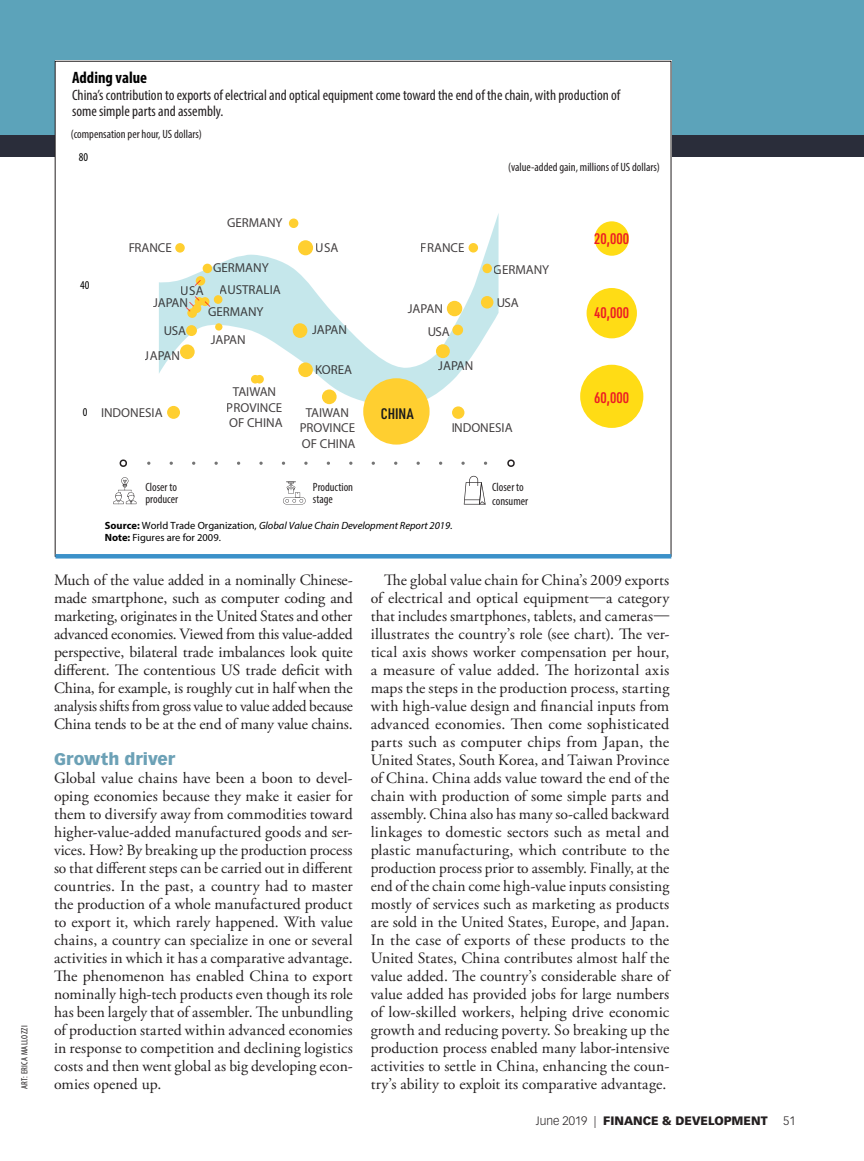
<style>
.page{position:relative;width:864px;height:1161px;background:#fff}
.page>*{position:absolute;margin:0;border:0;box-sizing:border-box;transform-origin:0 0}
.GLOBAL_-_Subhead{font:900 16.5px "Vectora LT Std";color:#6ca1b6}
.t1{font:700 condensed 16.5px "Myriad Pro";color:#000}
.GLOBAL_-_Body_Copy{font:15.75px/18px "Adobe Garamond Pro";letter-spacing:-.005em;color:#231f20;text-align:justify}
.t2{font:condensed 15px/16.5px "Myriad Pro";color:#231f20}
.t3{font:600 15px "URWDIN Cond";color:#ec1c24}
.t4{font:600 15px "URWDIN Cond";color:#1a1a1a}
.t5{font:13.05px/15.6px "Myriad Pro";color:#231f20}
.t6{font:condensed 12px/12px "Myriad Pro";color:#231f20}
.t7{font:900 12px "Vectora LT Std";color:#231f20}
.t8{font:condensed 12px "Myriad Pro";color:#000}
.t9{font:300 12px "Vectora LT Std";color:#231f20}
.t10{font:10.5px/12.6px "Myriad Pro";color:#000}
.GLOBAL_-_Photo_Credi{font:condensed 9px "Myriad Pro";letter-spacing:.035em;color:#231f20}
.s1{font-weight:700}
.s2{font-style:italic}
.s3{font-weight:300}
</style>
<div class="page">
<div style="left:0;top:0;width:864px;height:135px;background:#5ca3ba"></div>
<div style="left:0;top:135px;width:864px;height:21px;background:#2a2d3a"></div>
<div style="left:55px;top:61px;width:616px;height:116px;background:#fff"></div>
<div style="left:55px;top:554px;width:616px;height:5px;background:#3b91c9"></div>
<svg style="left:119px;top:459px;width:8px;height:8px"></svg>
<svg style="left:259px;top:462px;width:4px;height:3px"></svg>
<svg style="left:304px;top:462px;width:4px;height:3px"></svg>
<svg style="left:507px;top:459px;width:8px;height:8px"></svg>
<svg style="left:113px;top:477px;width:23px;height:27px"></svg>
<svg style="left:464px;top:476px;width:22px;height:29px"></svg>
<svg style="left:283px;top:481px;width:23px;height:23px"></svg>
<div style="left:595px;top:221px;width:34px;height:35px;background:#ffdc15;border-radius:50%"></div>
<div style="left:587px;top:288px;width:50px;height:50px;background:#ffdc15;border-radius:50%"></div>
<div style="left:580px;top:365px;width:63px;height:63px;background:#ffdc15;border-radius:50%"></div>
<svg style="left:159px;top:213px;width:340px;height:193px"></svg>
<div style="left:363px;top:378px;width:67px;height:67px;background:#ffcf30;border-radius:50%"></div>
<div style="left:167px;top:406px;width:13px;height:13px;background:#ffcf30;border-radius:50%"></div>
<div style="left:251px;top:375px;width:9px;height:9px;background:#ffcf30;border-radius:50%"></div>
<div style="left:298px;top:362px;width:15px;height:15px;background:#ffcf30;border-radius:50%"></div>
<div style="left:322px;top:389px;width:15px;height:15px;background:#ffcf30;border-radius:50%"></div>
<div style="left:293px;top:323px;width:14px;height:15px;background:#ffcf30;border-radius:50%"></div>
<div style="left:180px;top:344px;width:15px;height:15px;background:#ffcf30;border-radius:50%"></div>
<div style="left:215px;top:323px;width:7px;height:8px;background:#ffcf30;border-radius:50%"></div>
<div style="left:186px;top:325px;width:11px;height:11px;background:#ffcf30;border-radius:50%"></div>
<div style="left:452px;top:406px;width:12px;height:13px;background:#ffcf30;border-radius:50%"></div>
<div style="left:436px;top:344px;width:14px;height:14px;background:#ffcf30;border-radius:50%"></div>
<div style="left:452px;top:325px;width:11px;height:10px;background:#ffcf30;border-radius:50%"></div>
<div style="left:447px;top:301px;width:15px;height:15px;background:#ffcf30;border-radius:50%"></div>
<div style="left:481px;top:296px;width:12px;height:13px;background:#ffcf30;border-radius:50%"></div>
<div style="left:298px;top:240px;width:15px;height:15px;background:#ffcf30;border-radius:50%"></div>
<div style="left:175px;top:243px;width:10px;height:10px;background:#ffcf30;border-radius:50%"></div>
<div style="left:203px;top:264px;width:9px;height:9px;background:#ffcf30;border-radius:50%"></div>
<div style="left:196px;top:276px;width:9px;height:10px;background:#ffcf30;border-radius:50%"></div>
<div style="left:289px;top:219px;width:9px;height:9px;background:#ffcf30;border-radius:50%"></div>
<div style="left:469px;top:243px;width:9px;height:10px;background:#ffcf30;border-radius:50%"></div>
<div style="left:482px;top:264px;width:10px;height:9px;background:#ffcf30;border-radius:50%"></div>
<div style="left:187px;top:308px;width:10px;height:10px;background:#ffcf30;border-radius:50%"></div>
<div style="left:201px;top:297px;width:8px;height:9px;background:#ffcf30;border-radius:50%"></div>
<div style="left:214px;top:295px;width:8px;height:9px;background:#ffcf30;border-radius:50%"></div>
<div style="left:192px;top:304px;width:9px;height:9px;background:#ffcf30;border-radius:50%"></div>
<div style="left:195px;top:297px;width:9px;height:9px;background:#ffcf30;border-radius:50%"></div>
<div style="left:255px;top:375px;width:9px;height:9px;background:#ffcf30;border-radius:50%"></div>
<svg style="left:195px;top:280px;width:6px;height:6px"></svg>
<svg style="left:205px;top:301px;width:5px;height:6px"></svg>
<svg style="left:186px;top:296px;width:13px;height:15px"></svg>
<p class="GLOBAL_-_Photo_Credi" style="left:20px;top:1089px;width:65px;rotate:-90deg">ART: ERICA MALLOZZI</p>
<p class="t1" style="left:72px;top:67px;width:77px">Adding value</p>
<p class="t2" style="left:72px;top:86px;width:550px">China’s contribution to exports of electrical and optical equipment come toward the end of the chain, with production of some simple parts and assembly.</p>
<p class="t6" style="left:71px;top:128px;width:133px">(compensation per hour, US dollars)</p>
<p class="t8" style="left:79px;top:150px;width:11px">80</p>
<p class="t8" style="left:80px;top:278px;width:11px">40</p>
<p class="t5" style="left:128px;top:240px;width:45px">FRANCE</p>
<p class="t5" style="left:227px;top:214px;width:57px">GERMANY</p>
<p class="t5" style="left:213px;top:259px;width:57px">GERMANY</p>
<p class="t5" style="left:208px;top:304px;width:57px">GERMANY</p>
<p class="t5" style="left:220px;top:282px;width:63px">AUSTRALIA</p>
<p class="t5" style="left:181px;top:283px;width:24px">USA</p>
<p class="t5" style="left:153px;top:288px;width:37px;line-height:28.7px;text-align:right">JAPAN<br>USA</p>
<p class="t5" style="left:211px;top:332px;width:37px">JAPAN</p>
<p class="t5" style="left:145px;top:348px;width:37px">JAPAN</p>
<p class="t6" style="left:508px;top:160px;width:153px">(value-added gain, millions of US dollars)</p>
<p class="t5" style="left:316px;top:240px;width:24px">USA</p>
<p class="t5" style="left:312px;top:322px;width:37px">JAPAN</p>
<p class="t5" style="left:421px;top:240px;width:45px">FRANCE</p>
<p class="t5" style="left:408px;top:301px;width:37px">JAPAN</p>
<p class="t5" style="left:427px;top:324px;width:24px">USA</p>
<p class="t5" style="left:315px;top:361px;width:39px">KOREA</p>
<p class="t5" style="left:438px;top:358px;width:37px">JAPAN</p>
<p class="t5" style="left:494px;top:261px;width:57px">GERMANY</p>
<p class="t5" style="left:496px;top:294px;width:24px">USA</p>
<p class="t3" style="left:594px;top:228px;width:36px">20,000</p>
<p class="t3" style="left:594px;top:303px;width:36px">40,000</p>
<p class="t8" style="left:83px;top:404px;width:6px">0</p>
<p class="t5" style="left:227px;top:384px;width:58px;text-align:center">TAIWAN<br>PROVINCE<br>OF CHINA</p>
<p class="t5" style="left:101px;top:405px;width:63px">INDONESIA</p>
<p class="t5" style="left:306px;top:405px;width:45px">TAIWAN</p>
<p class="t4" style="left:381px;top:403px;width:34px">CHINA</p>
<p class="t5" style="left:299px;top:420px;width:58px">PROVINCE<br>OF CHINA</p>
<p class="t5" style="left:451px;top:419px;width:63px">INDONESIA</p>
<p class="t6" style="left:145px;top:481px;width:34px">Closer to producer</p>
<p class="t6" style="left:492px;top:479px;width:38px;line-height:14.7px">Closer to consumer</p>
<p class="t6" style="left:313px;top:481px;width:42px">Production stage</p>
<p class="t10" style="left:105px;top:519px;width:349px"><span class="s1">Source:</span> World Trade Organization, <span class="s2">Global Value Chain Development Report 2019</span>.<br><span class="s1">Note:</span> Figures are for 2009.</p>
<p class="t3" style="left:594px;top:387px;width:36px">60,000</p>
<p class="GLOBAL_-_Body_Copy" style="left:54px;top:572px;width:300px">Much of the value added in a nominally Chinese&shy;made smartphone, such as computer coding and marketing, originates in the United States and other advanced economies. Viewed from this value-added perspective, bilateral trade imbalances look quite different. The contentious US trade deficit with China, for example, is roughly cut in half when the analysis shifts from gross value to value added because China tends to be at the end of many value chains.</p>
<p class="GLOBAL_-_Subhead" style="left:54px;top:749px;width:123px">Growth driver</p>
<p class="GLOBAL_-_Body_Copy" style="left:54px;top:770px;width:300px">Global value chains have been a boon to devel&shy;oping economies because they make it easier for them to diversify away from commodities toward higher-value-added manufactured goods and ser&shy;vices. How? By breaking up the production process so that different steps can be carried out in different countries. In the past, a country had to master the production of a whole manufactured product to export it, which rarely happened. With value chains, a country can specialize in one or several activities in which it has a comparative advantage.<br>The phenomenon has enabled China to export nominally high-tech products even though its role has been largely that of assembler. The unbundling of production started within advanced economies in response to competition and declining logistics costs and then went global as big developing econ&shy;omies opened up.</p>
<p class="GLOBAL_-_Body_Copy" style="left:371px;top:572px;width:300px;text-indent:14px">The global value chain for China’s 2009 exports of electrical and optical equipment—a category that includes smartphones, tablets, and cameras— illustrates the country’s role (see chart). The ver&shy;tical axis shows worker compensation per hour, a measure of value added. The horizontal axis maps the steps in the production process, starting with high-value design and financial inputs from advanced economies. Then come sophisticated parts such as computer chips from Japan, the United States, South Korea, and Taiwan Province of China. China adds value toward the end of the chain with production of some simple parts and assembly. China also has many so-called backward linkages to domestic sectors such as metal and plastic manufacturing, which contribute to the production process prior to assembly. Finally, at the end of the chain come high-value inputs consisting mostly of services such as marketing as products are sold in the United States, Europe, and Japan.<br>In the case of exports of these products to the United States, China contributes almost half the value added. The country’s considerable share of value added has provided jobs for large numbers of low-skilled workers, helping drive economic growth and reducing poverty. So breaking up the production process enabled many labor-intensive activities to settle in China, enhancing the coun-</p>
<p class="GLOBAL_-_Body_Copy" style="left:371px;top:1076px;width:297px">try’s ability to exploit its comparative advantage.</p>
<p class="t7" style="left:536px;top:1113px;width:233px"><span class="s3">June 2019 |</span> FINANCE &amp; DEVELOPMENT</p>
<p class="t9" style="left:783px;top:1114px;width:14px">51</p>
</div>
